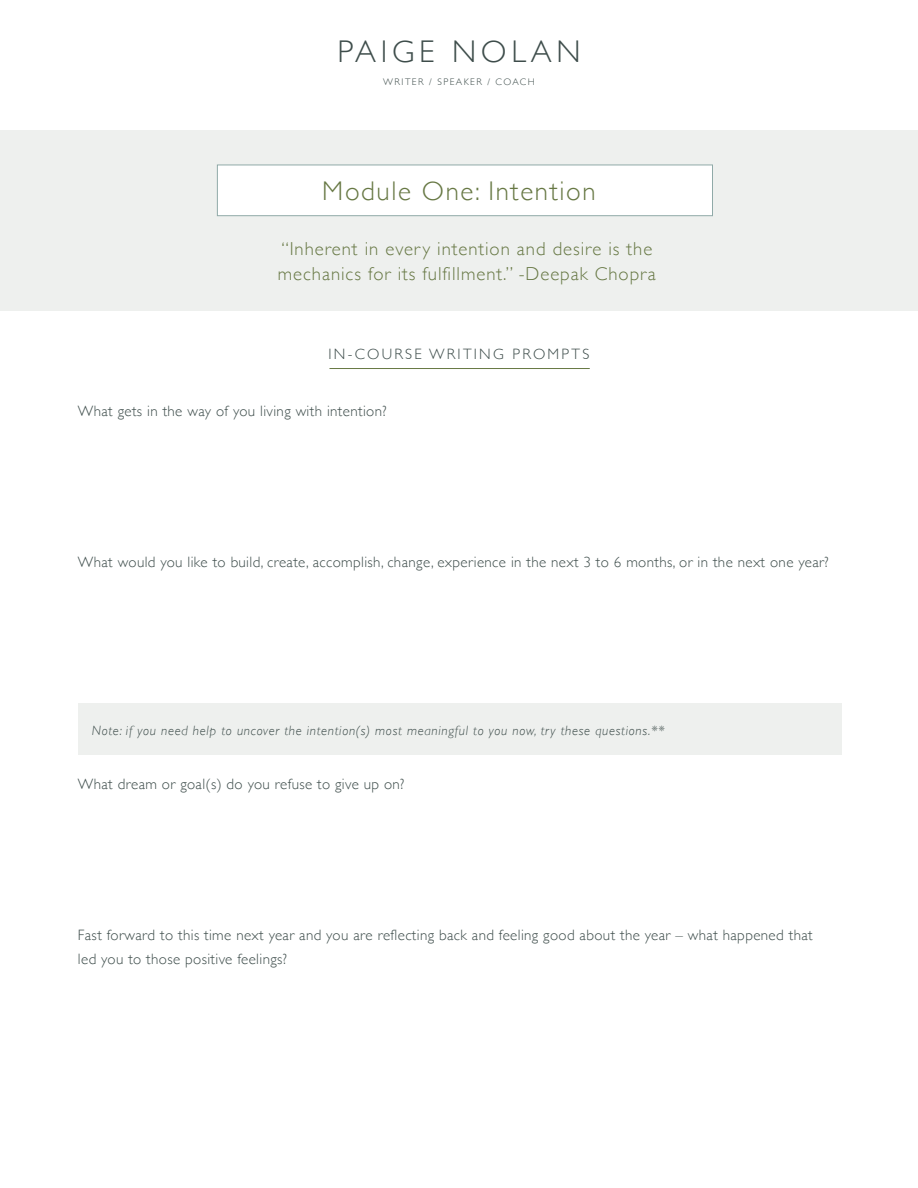
<style>
.page{position:relative;width:918px;height:1188px;background:#fff}
.page>*{position:absolute;margin:0;border:0;box-sizing:border-box;transform-origin:0 0}
.t1{font:300 31.35px "Gill Sans";letter-spacing:.15em;color:#3e4d4b}
.t2{font:300 27px "Gill Sans";letter-spacing:.06em;color:#677844}
.t3{font:300 18.75px/25.5px "Gill Sans";letter-spacing:.05em;color:#677844}
.t4{font:300 15px/23.2px "Gill Sans";letter-spacing:.025em;color:#3e4d4b}
.t5{font:300 15px "Gill Sans";letter-spacing:.15em;color:#3e4d4b}
.t6{font:italic 300 13.5px "Gill Sans";letter-spacing:.05em;color:#3e4d4b}
.t7{font:300 9.6px "Gill Sans";letter-spacing:.15em;color:#3e4d4b}
</style>
<div class="page">
<div style="left:0;top:130px;width:918px;height:180px;background:#eef0ee"></div>
<div style="left:217px;top:165px;width:496px;height:51px;background:#fff;border:1px solid #90aaa8"></div>
<div style="left:78px;top:704px;width:763px;height:51px;background:#eef0ee"></div>
<hr style="left:329px;top:368px;width:261px;height:1px;background:#677844">
<h1 class="t1" style="left:337px;top:27px;width:245px">PAIGE NOLAN</h1>
<p class="t7" style="left:383px;top:74px;width:153px">WRITER / SPEAKER / COACH</p>
<h2 class="t2" style="left:322px;top:170px;width:275px">Module One: Intention</h2>
<p class="t3" style="left:278px;top:235px;width:379px">“Inherent in every intention and desire is the mechanics for its fulfillment.” -Deepak Chopra</p>
<p class="t5" style="left:329px;top:342px;width:262px">IN-COURSE WRITING PROMPTS</p>
<p class="t4" style="left:78px;top:399px;width:310px">What gets in the way of you living with intention?</p>
<p class="t4" style="left:78px;top:550px;width:752px">What would you like to build, create, accomplish, change, experience in the next 3 to 6 months, or in the next one year?</p>
<p class="t6" style="left:92px;top:723px;width:574px">Note: if you need help to uncover the intention(s) most meaningful to you now, try these questions.**</p>
<p class="t4" style="left:78px;top:772px;width:328px">What dream or goal(s) do you refuse to give up on?</p>
<p class="t4" style="left:78px;top:923px;width:736px">Fast forward to this time next year and you are reflecting back and feeling good about the year – what happened that led you to those positive feelings?</p>
</div>
